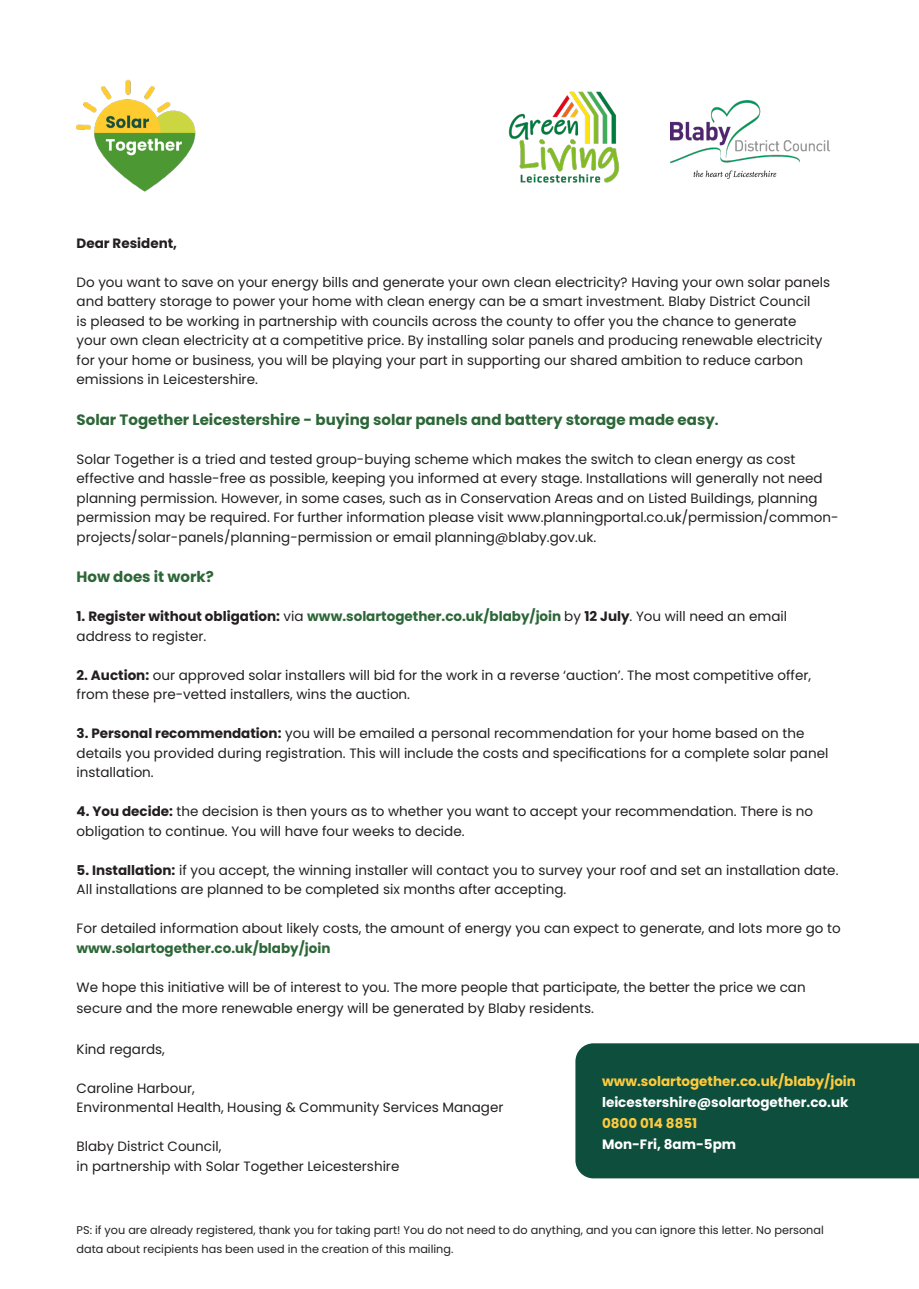
<style>
.page{position:relative;width:919px;height:1289px;background:#fff}
.page>*{position:absolute;margin:0;border:0;box-sizing:border-box;transform-origin:0 0}
.t1{font:700 15px "Poppins";color:#2d6638}
.t2{font:13.5px/19.5px "Poppins";color:#231f20}
.t3{font:700 13.5px "Poppins";color:#fff}
.t4{font:700 13.5px "Poppins";color:#fecb3e}
.t5{font:700 13.5px "Poppins";color:#231f20}
.t6{font:11.25px/19.5px "Poppins";color:#231f20}
.s1{font-size:13.5px}
.s2{font-weight:700}
.s3{font-weight:700;color:#2d6638}
</style>
<div class="page">
<img style="left:77px;top:79px;width:119px;height:113px">
<img style="left:508px;top:91px;width:111px;height:92px">
<img style="left:670px;top:101px;width:159px;height:78px">
<div style="left:575px;top:1043px;width:343px;height:135px;background:#0e4e3c"></div>
<p class="t5" style="left:77px;top:235px;width:102px">Dear Resident,</p>
<p class="t2" style="left:77px;top:272px;width:755px">Do you want to save on your energy bills and generate your own clean electricity? Having your own solar panels and battery storage to power your home with clean energy can be a smart investment. Blaby District Council<br>is pleased to be working in partnership with councils across the county to offer you the chance to generate<br>your own clean electricity at a competitive price. By installing solar panels and producing renewable electricity for your home or business, you will be playing your part in supporting our shared ambition to reduce carbon emissions in Leicestershire.</p>
<h1 class="t1" style="left:77px;top:411px;width:643px">Solar Together Leicestershire - buying solar panels and battery storage made easy<span class="s1">.</span></h1>
<p class="t2" style="left:77px;top:449px;width:763px">Solar Together is a tried and tested group-buying scheme which makes the switch to clean energy as cost effective and hassle-free as possible, keeping you informed at every stage. Installations will generally not need planning permission. However, in some cases, such as in Conservation Areas and on Listed Buildings, planning permission may be required. For further information please visit www.planningportal.co.uk/permission/common&shy;projects/solar-panels/planning-permission or email planning@blaby.gov.uk.</p>
<p class="t1" style="left:77px;top:568px;width:139px">How does it work?</p>
<p class="t2" style="left:77px;top:607px;width:712px"><span class="s2">1. Register without obligation:</span> via <span class="s3">www.solartogether.co.uk/blaby/join</span> by <span class="s2">12 July</span>. You will need an email address to register.</p>
<p class="t2" style="left:77px;top:665px;width:736px"><span class="s2">2. Auction:</span> our approved solar installers will bid for the work in a reverse ‘auction’. The most competitive offer, from these pre-vetted installers, wins the auction.</p>
<p class="t2" style="left:77px;top:724px;width:753px"><span class="s2">3. Personal recommendation:</span> you will be emailed a personal recommendation for your home based on the details you provided during registration. This will include the costs and specifications for a complete solar panel installation.</p>
<p class="t2" style="left:77px;top:802px;width:737px"><span class="s2">4. You decide:</span> the decision is then yours as to whether you want to accept your recommendation. There is no obligation to continue. You will have four weeks to decide.</p>
<p class="t2" style="left:77px;top:860px;width:763px"><span class="s2">5. Installation:</span> if you accept, the winning installer will contact you to survey your roof and set an installation date.<br>All installations are planned to be completed six months after accepting.</p>
<p class="t2" style="left:77px;top:919px;width:765px">For detailed information about likely costs, the amount of energy you can expect to generate, and lots more go to <span class="s3">www.solartogether.co.uk/blaby/join</span></p>
<p class="t2" style="left:77px;top:976px;width:730px;line-height:21px">We hope this initiative will be of interest to you. The more people that participate, the better the price we can secure and the more renewable energy will be generated by Blaby residents.</p>
<p class="t2" style="left:77px;top:1039px;width:90px">Kind regards,</p>
<p class="t2" style="left:77px;top:1078px;width:120px">Caroline Harbour,</p>
<p class="t2" style="left:77px;top:1097px;width:428px">Environmental Health, Housing &amp; Community Services Manager</p>
<p class="t2" style="left:77px;top:1136px;width:146px">Blaby District Council,</p>
<p class="t2" style="left:77px;top:1156px;width:324px">in partnership with Solar Together Leicestershire</p>
<p class="t4" style="left:602px;top:1072px;width:255px">www.solartogether.co.uk/blaby/join</p>
<p class="t3" style="left:602px;top:1093px;width:248px">leicestershire@solartogether.co.uk</p>
<p class="t4" style="left:602px;top:1114px;width:97px">0800 014 8851</p>
<p class="t3" style="left:602px;top:1135px;width:136px">Mon-Fri, 8am-5pm</p>
<p class="t6" style="left:77px;top:1220px;width:748px">PS: if you are already registered, thank you for taking part! You do not need to do anything, and you can ignore this letter. No personal data about recipients has been used in the creation of this mailing.</p>
</div>
